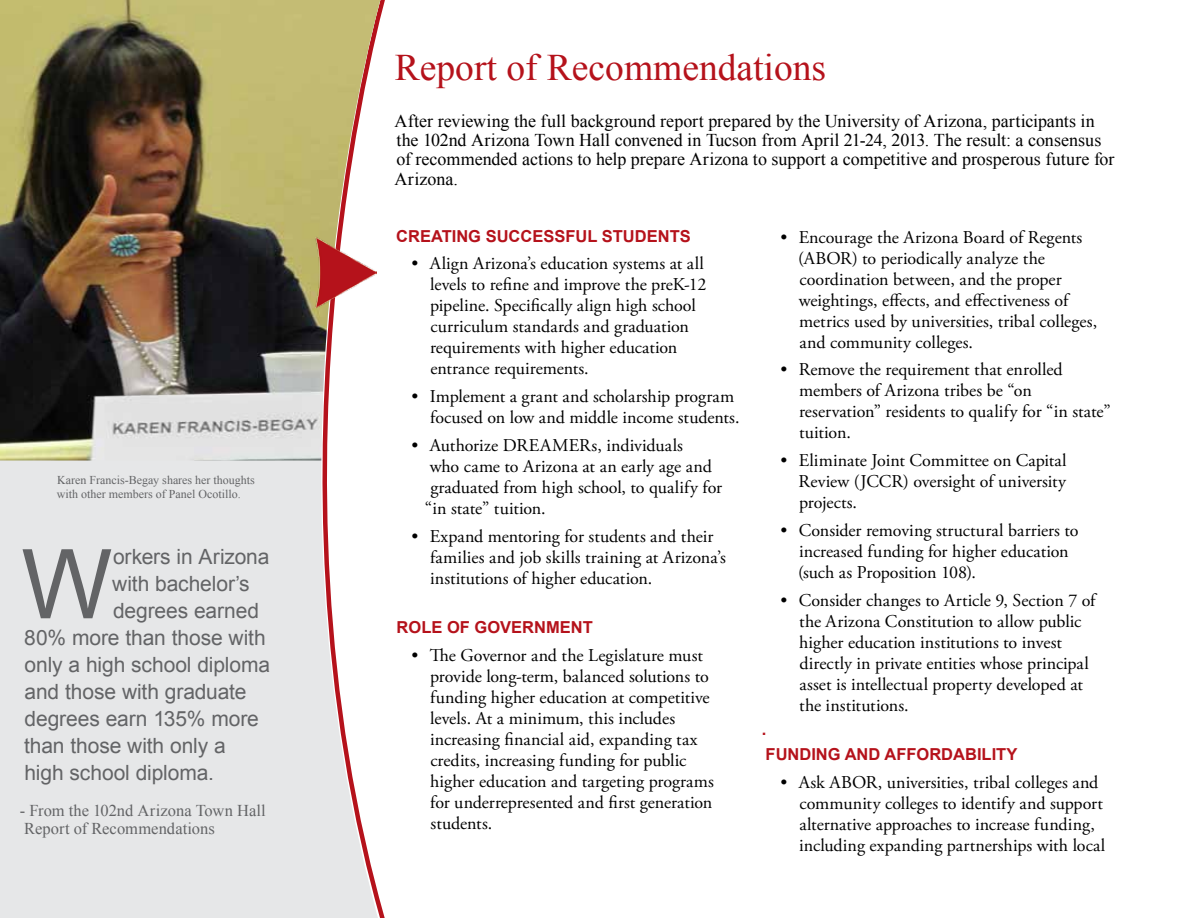
<style>
.page{position:relative;width:1188px;height:918px;background:#fff}
.page>*{position:absolute;margin:0;border:0;box-sizing:border-box;transform-origin:0 0}
.t1{font:96.45px "Arial";color:#636466}
.t2{font:37.5px "Times New Roman";color:#b5121b}
.t3{font:21px "Arial";letter-spacing:-.005em;color:#636466}
.t4{font:18px/21px "Adobe Garamond Pro";color:#000}
.t5{font:18px/19.5px "Times New Roman";color:#000}
.t6{font:700 16.5px/24.8px "Arial";color:#b5121b}
.t7{font:16.5px/18px "Times New Roman";color:#636466}
.t8{font:12px/14.4px "Times New Roman";color:#636466}
</style>
<div class="page">
<svg style="left:0;top:0;width:384px;height:918px;background:#e8e7e8"></svg>
<img style="left:0;top:0;width:380px;height:460px">
<img style="left:308px;top:218px;width:69px;height:106px">
<p class="t8" style="left:57px;top:472px;width:200px">Karen Francis-Begay shares her thoughts with other members of Panel Ocotillo.</p>
<h1 class="t1" style="left:21px;top:521px;width:93px">W</h1>
<p class="t3" style="left:113px;top:543px;width:158px">orkers in Arizona</p>
<p class="t3" style="left:112px;top:570px;width:139px">with bachelor’s</p>
<p class="t3" style="left:113px;top:597px;width:148px">degrees earned</p>
<p class="t3" style="left:24px;top:624px;width:243px">80% more than those with</p>
<p class="t3" style="left:25px;top:651px;width:247px">only a high school diploma</p>
<p class="t3" style="left:25px;top:678px;width:223px">and those with graduate</p>
<p class="t3" style="left:25px;top:705px;width:236px">degrees earn 135% more</p>
<p class="t3" style="left:24px;top:732px;width:203px">than those with only a</p>
<p class="t3" style="left:24px;top:759px;width:191px">high school diploma.</p>
<p class="t7" style="left:20px;top:802px;width:247px">- From the 102nd Arizona Town Hall<br>Report of Recommendations</p>
<h2 class="t2" style="left:395px;top:42px;width:433px">Report of Recommendations</h2>
<p class="t5" style="left:395px;top:110px;width:721px">After reviewing the full background report prepared by the University of Arizona, participants in the 102nd Arizona Town Hall convened in Tucson from April 21-24, 2013. The result: a consensus of recommended actions to help prepare Arizona to support a competitive and prosperous future for Arizona.</p>
<p class="t6" style="left:396px;top:224px;width:296px">CREATING SUCCESSFUL STUDENTS</p>
<p class="t4" style="left:430px;top:254px;width:278px;text-indent:-19px">• Align Arizona’s education systems at all levels to refine and improve the preK-12 pipeline. Specifically align high school curriculum standards and graduation requirements with higher education entrance requirements.</p>
<p class="t4" style="left:411px;top:386px;width:330px;text-align:right">• Implement a grant and scholarship program focused on low and middle income students.</p>
<p class="t4" style="left:411px;top:435px;width:273px">• Authorize DREAMERs, individuals</p>
<p class="t4" style="left:430px;top:456px;width:284px">who came to Arizona at an early age and</p>
<p class="t4" style="left:430px;top:477px;width:293px">graduated from high school, to qualify for</p>
<p class="t4" style="left:425px;top:498px;width:122px">“in state” tuition.</p>
<p class="t4" style="left:430px;top:526px;width:297px;text-indent:-19px">• Expand mentoring for students and their families and job skills training at Arizona’s institutions of higher education.</p>
<p class="t6" style="left:397px;top:615px;width:198px">ROLE OF GOVERNMENT</p>
<p class="t4" style="left:430px;top:645px;width:285px;text-indent:-19px">• The Governor and the Legislature must provide long-term, balanced solutions to funding higher education at competitive levels. At a minimum, this includes increasing financial aid, expanding tax credits, increasing funding for public higher education and targeting programs for underrepresented and first generation students.</p>
<p class="t4" style="left:798px;top:227px;width:301px;text-indent:-18px">• Encourage the Arizona Board of Regents (ABOR) to periodically analyze the coordination between, and the proper weightings, effects, and effectiveness of metrics used by universities, tribal colleges, and community colleges.</p>
<p class="t4" style="left:799px;top:360px;width:313px;text-indent:-19px">• Remove the requirement that enrolled members of Arizona tribes be “on reservation” residents to qualify for “in state” tuition.</p>
<p class="t4" style="left:799px;top:451px;width:270px;text-align:justify;text-indent:-18px">• Eliminate Joint Committee on Capital Review (JCCR) oversight of university projects.</p>
<p class="t4" style="left:798px;top:520px;width:282px;text-indent:-18px">• Consider removing structural barriers to increased funding for higher education (such as Proposition 108).</p>
<p class="t4" style="left:799px;top:590px;width:298px;text-indent:-19px">• Consider changes to Article 9, Section 7 of the Arizona Constitution to allow public higher education institutions to invest directly in private entities whose principal asset is intellectual property developed at the institutions.</p>
<p class="t6" style="left:762px;top:718px;width:257px">.<br>FUNDING AND AFFORDABILITY</p>
<p class="t4" style="left:799px;top:772px;width:308px;text-indent:-19px">• Ask ABOR, universities, tribal colleges and community colleges to identify and support alternative approaches to increase funding, including expanding partnerships with local</p>
</div>
